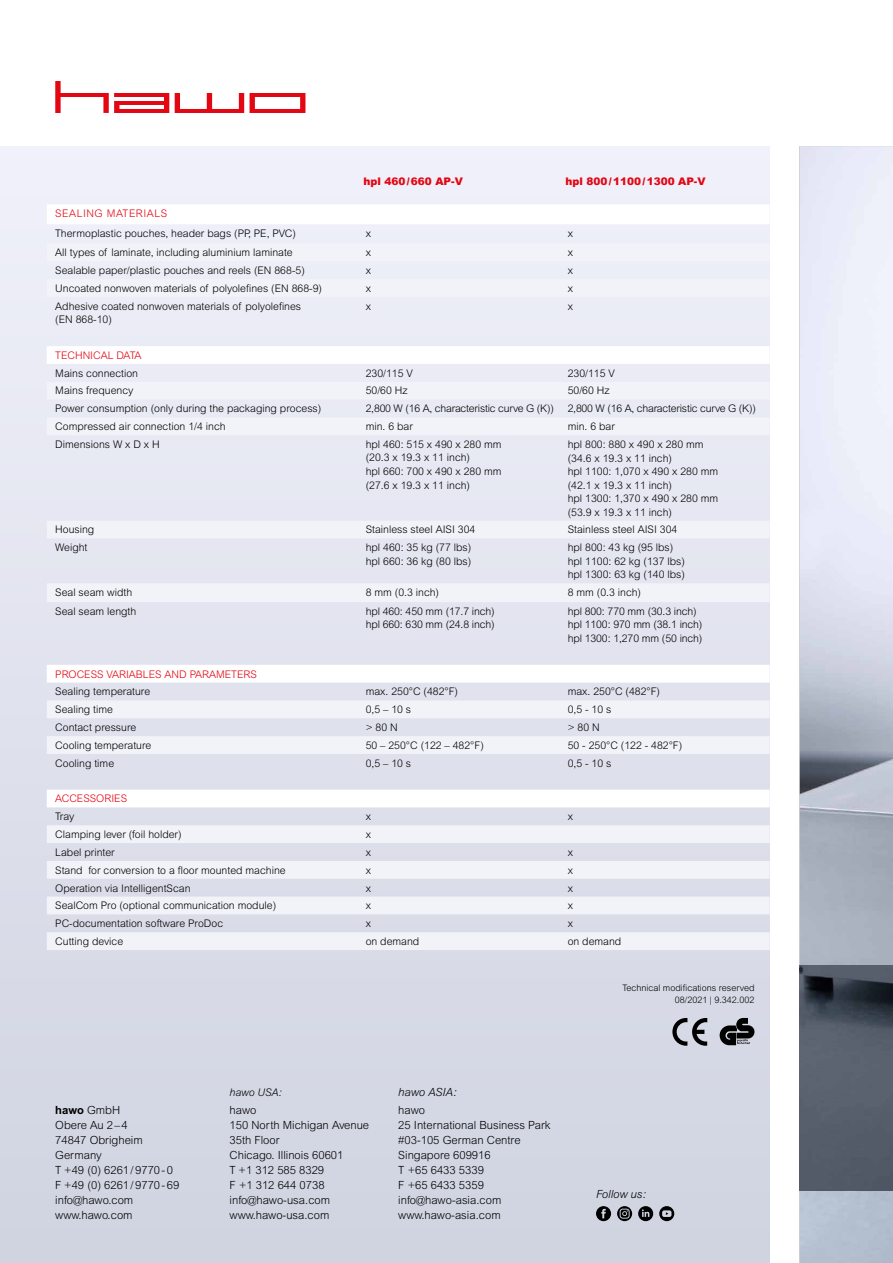
<style>
.page{position:relative;width:893px;height:1263px;background:#fff}
.page>*{position:absolute;margin:0;border:0;box-sizing:border-box;transform-origin:0 0}
.t1{font:300 11.25px/15px "Arial MT Std";color:#000}
.t2{font:italic 300 11.25px "Arial MT Std";color:#000}
.t3{font:300 10.5px/13.5px "Arial MT Std";color:#000}
.t4{font:300 10.5px "Arial MT Std";letter-spacing:-.02em;color:#000}
.t5{font:300 10.5px "Arial MT Std";color:#e30613}
.t6{font:900 10.5px "Arial MT Std";color:#e30613}
.t7{font:italic 300 10.5px "Arial MT Std";color:#000}
.t8{font:300 9px/12px "Arial MT Std";color:#000;text-align:right}
.s1{font-weight:700}
</style>
<div class="page">
<img style="left:800px;top:146px;width:93px;height:1117px">
<div style="left:0;top:146px;width:770px;height:1117px;background:linear-gradient(to bottom,#f0f1fa,#d0d3e0)"></div>
<img style="left:800px;top:965px;width:93px;height:225px">
<svg style="left:55px;top:81px;width:114px;height:32px"></svg>
<svg style="left:175px;top:93px;width:69px;height:20px"></svg>
<svg style="left:250px;top:93px;width:55px;height:20px"></svg>
<svg style="left:596px;top:1206px;width:15px;height:15px"></svg>
<svg style="left:617px;top:1206px;width:15px;height:15px"></svg>
<svg style="left:659px;top:1206px;width:15px;height:15px"></svg>
<svg style="left:638px;top:1206px;width:15px;height:15px"></svg>
<svg style="left:47px;top:204px;width:723px;height:20px"></svg>
<div style="left:47px;top:243px;width:723px;height:18px;background:#f1f3f8"></div>
<svg style="left:47px;top:279px;width:723px;height:671px;fill:#ebedf6"></svg>
<svg style="left:47px;top:346px;width:723px;height:461px;fill:#e7e8f3"></svg>
<svg style="left:672px;top:1018px;width:35px;height:28px"></svg>
<svg style="left:720px;top:1018px;width:34px;height:27px"></svg>
<p class="t6" style="left:363px;top:175px;width:101px">hpl 460 / 660 AP-V</p>
<p class="t6" style="left:566px;top:175px;width:142px">hpl 800 / 1100 / 1300 AP-V</p>
<p class="t5" style="left:55px;top:207px;width:113px">SEALING MATERIALS</p>
<p class="t3" style="left:55px;top:227px;width:242px">Thermoplastic pouches, header bags (PP, PE, PVC)</p>
<p class="t3" style="left:366px;top:227px;width:7px">x</p>
<p class="t3" style="left:568px;top:227px;width:7px">x</p>
<p class="t3" style="left:55px;top:246px;width:239px">All types of laminate, including aluminium laminate</p>
<p class="t3" style="left:366px;top:246px;width:7px">x</p>
<p class="t3" style="left:568px;top:246px;width:7px">x</p>
<p class="t3" style="left:55px;top:264px;width:251px">Sealable paper/plastic pouches and reels (EN 868-5)</p>
<p class="t3" style="left:366px;top:264px;width:7px">x</p>
<p class="t3" style="left:568px;top:264px;width:7px">x</p>
<p class="t3" style="left:55px;top:281px;width:268px">Uncoated nonwoven materials of polyolefines (EN 868-9)</p>
<p class="t3" style="left:366px;top:281px;width:7px">x</p>
<p class="t3" style="left:568px;top:281px;width:7px">x</p>
<p class="t3" style="left:55px;top:299px;width:247px">Adhesive coated nonwoven materials of polyolefines (EN 868-10)</p>
<p class="t3" style="left:366px;top:299px;width:7px">x</p>
<p class="t3" style="left:568px;top:299px;width:7px">x</p>
<p class="t5" style="left:55px;top:349px;width:88px">TECHNICAL DATA</p>
<p class="t3" style="left:55px;top:366px;width:84px">Mains connection</p>
<p class="t3" style="left:366px;top:366px;width:49px">230/115 V</p>
<p class="t3" style="left:568px;top:366px;width:49px">230/115 V</p>
<p class="t3" style="left:55px;top:384px;width:80px">Mains frequency</p>
<p class="t3" style="left:366px;top:384px;width:44px">50/60 Hz</p>
<p class="t3" style="left:568px;top:384px;width:44px">50/60 Hz</p>
<p class="t3" style="left:55px;top:402px;width:268px">Power consumption (only during the packaging process)</p>
<p class="t4" style="left:366px;top:403px;width:190px">2,800 W (16 A, characteristic curve G (K))</p>
<p class="t4" style="left:568px;top:403px;width:190px">2,800 W (16 A, characteristic curve G (K))</p>
<p class="t3" style="left:55px;top:420px;width:172px">Compressed air connection 1/4 inch</p>
<p class="t3" style="left:366px;top:420px;width:49px">min. 6 bar</p>
<p class="t3" style="left:568px;top:420px;width:49px">min. 6 bar</p>
<p class="t3" style="left:55px;top:437px;width:106px">Dimensions W x D x H</p>
<p class="t3" style="left:366px;top:437px;width:137px">hpl 460: 515 x 490 x 280 mm (20.3 x 19.3 x 11 inch)<br>hpl 660: 700 x 490 x 280 mm (27.6 x 19.3 x 11 inch)</p>
<p class="t3" style="left:568px;top:437px;width:152px">hpl 800: 880 x 490 x 280 mm (34.6 x 19.3 x 11 inch)<br>hpl 1100: 1,070 x 490 x 280 mm (42.1 x 19.3 x 11 inch)<br>hpl 1300: 1,370 x 490 x 280 mm (53.9 x 19.3 x 11 inch)</p>
<p class="t3" style="left:55px;top:523px;width:41px">Housing</p>
<p class="t3" style="left:366px;top:523px;width:111px">Stainless steel AISI 304</p>
<p class="t3" style="left:568px;top:523px;width:111px">Stainless steel AISI 304</p>
<p class="t3" style="left:55px;top:541px;width:34px">Weight</p>
<p class="t3" style="left:366px;top:541px;width:107px">hpl 460: 35 kg (77 lbs) hpl 660: 36 kg (80 lbs)</p>
<p class="t3" style="left:568px;top:541px;width:119px">hpl 800: 43 kg (95 lbs) hpl 1100: 62 kg (137 lbs) hpl 1300: 63 kg (140 lbs)</p>
<p class="t3" style="left:55px;top:585px;width:79px">Seal seam width</p>
<p class="t3" style="left:366px;top:585px;width:75px">8 mm (0.3 inch)</p>
<p class="t3" style="left:568px;top:585px;width:75px">8 mm (0.3 inch)</p>
<p class="t3" style="left:55px;top:604px;width:83px">Seal seam length</p>
<p class="t3" style="left:366px;top:604px;width:131px">hpl 460: 450 mm (17.7 inch) hpl 660: 630 mm (24.8 inch)</p>
<p class="t3" style="left:568px;top:604px;width:136px">hpl 800: 770 mm (30.3 inch) hpl 1100: 970 mm (38.1 inch) hpl 1300: 1,270 mm (50 inch)</p>
<p class="t5" style="left:55px;top:668px;width:203px">PROCESS VARIABLES AND PARAMETERS</p>
<p class="t3" style="left:55px;top:685px;width:97px">Sealing temperature</p>
<p class="t3" style="left:366px;top:685px;width:94px">max. 250°C (482°F)</p>
<p class="t3" style="left:568px;top:685px;width:94px">max. 250°C (482°F)</p>
<p class="t3" style="left:55px;top:703px;width:59px">Sealing time</p>
<p class="t3" style="left:366px;top:703px;width:47px">0,5 – 10 s</p>
<p class="t3" style="left:568px;top:703px;width:45px">0,5 - 10 s</p>
<p class="t3" style="left:55px;top:721px;width:83px">Contact pressure</p>
<p class="t3" style="left:366px;top:721px;width:34px">&gt; 80 N</p>
<p class="t3" style="left:568px;top:721px;width:34px">&gt; 80 N</p>
<p class="t3" style="left:55px;top:738px;width:98px">Cooling temperature</p>
<p class="t3" style="left:366px;top:738px;width:120px">50 – 250°C (122 – 482°F)</p>
<p class="t3" style="left:568px;top:738px;width:116px">50 - 250°C (122 - 482°F)</p>
<p class="t3" style="left:55px;top:756px;width:60px">Cooling time</p>
<p class="t3" style="left:366px;top:756px;width:47px">0,5 – 10 s</p>
<p class="t3" style="left:568px;top:756px;width:45px">0,5 - 10 s</p>
<p class="t5" style="left:55px;top:793px;width:73px">ACCESSORIES</p>
<p class="t3" style="left:55px;top:810px;width:21px">Tray</p>
<p class="t3" style="left:366px;top:810px;width:7px">x</p>
<p class="t3" style="left:568px;top:810px;width:7px">x</p>
<p class="t3" style="left:55px;top:827px;width:128px">Clamping lever (foil holder)</p>
<p class="t3" style="left:366px;top:827px;width:7px">x</p>
<p class="t3" style="left:55px;top:845px;width:61px">Label printer</p>
<p class="t3" style="left:366px;top:845px;width:7px">x</p>
<p class="t3" style="left:568px;top:845px;width:7px">x</p>
<p class="t3" style="left:55px;top:863px;width:232px">Stand for conversion to a floor mounted machine</p>
<p class="t3" style="left:366px;top:863px;width:7px">x</p>
<p class="t3" style="left:568px;top:863px;width:7px">x</p>
<p class="t3" style="left:55px;top:881px;width:137px">Operation via IntelligentScan</p>
<p class="t3" style="left:366px;top:881px;width:7px">x</p>
<p class="t3" style="left:568px;top:881px;width:7px">x</p>
<p class="t3" style="left:55px;top:899px;width:222px">SealCom Pro (optional communication module)</p>
<p class="t3" style="left:366px;top:899px;width:7px">x</p>
<p class="t3" style="left:568px;top:899px;width:7px">x</p>
<p class="t3" style="left:55px;top:917px;width:169px">PC-documentation software ProDoc</p>
<p class="t3" style="left:366px;top:917px;width:7px">x</p>
<p class="t3" style="left:568px;top:917px;width:7px">x</p>
<p class="t3" style="left:55px;top:934px;width:70px">Cutting device</p>
<p class="t3" style="left:366px;top:934px;width:55px">on demand</p>
<p class="t3" style="left:568px;top:934px;width:55px">on demand</p>
<p class="t8" style="left:622px;top:981px;width:134px">Technical modifications reserved<br>08/2021 | 9.342.002</p>
<p class="t1" style="left:55px;top:1102px;width:125px"><span class="s1">hawo</span> GmbH<br>Obere Au 2 – 4<br>74847 Obrigheim<br>Germany<br>T +49 (0) 6261 / 9770 - 0<br>F +49 (0) 6261 / 9770 - 69 info@hawo.com www.hawo.com</p>
<p class="t7" style="left:230px;top:1086px;width:53px">hawo USA:</p>
<p class="t1" style="left:230px;top:1102px;width:141px">hawo<br>150 North Michigan Avenue<br>35th Floor<br>Chicago. Illinois 60601<br>T +1 312 585 8329<br>F +1 312 644 0738 info@hawo-usa.com www.hawo-usa.com</p>
<p class="t2" style="left:398px;top:1085px;width:59px">hawo ASIA:</p>
<p class="t1" style="left:398px;top:1102px;width:154px">hawo<br>25 International Business Park #03-105 German Centre<br>Singapore 609916<br>T +65 6433 5339<br>F +65 6433 5359 info@hawo-asia.com www.hawo-asia.com</p>
<p class="t2" style="left:596px;top:1187px;width:51px">Follow us:</p>
</div>
